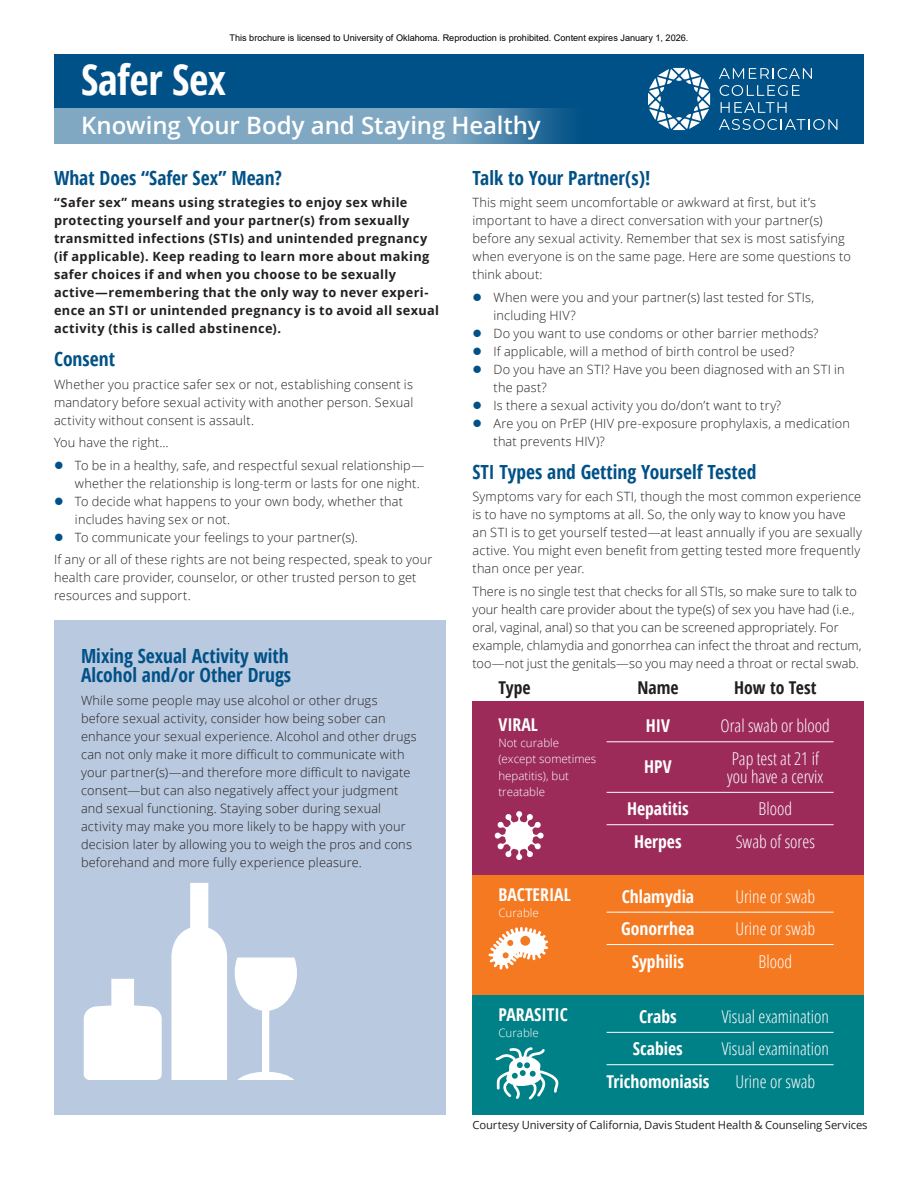
<style>
.page{position:relative;width:918px;height:1188px;background:#fff}
.page>*{position:absolute;margin:0;border:0;box-sizing:border-box;transform-origin:0 0}
.BodyText{font:700 42px "Open Sans Condensed";letter-spacing:-.01em;color:#fff}
.BodyText-2{font:600 24px "Open Sans";letter-spacing:-.005em;color:#fff}
.t1{font:700 19.5px/19.5px "Open Sans Condensed";color:#005187}
.t2{font:300 17.7px/32.5px "Open Sans Condensed";color:#fff;text-align:center}
.t3{font:700 17.7px/32.5px "Open Sans Condensed";color:#fff;text-align:center}
.t4{font:700 17.7px "Open Sans Condensed";color:#231f20}
.BodyText-3{font:300 12.75px/18px "Open Sans";letter-spacing:.015em;color:#231f20}
.BodyText-4{font:700 12.75px/18px "Open Sans";letter-spacing:.03em;color:#231f20}
.t5{font:300 11.55px/16.4px "Open Sans";color:#fff}
.BodyText-5{font:11.25px "Open Sans";letter-spacing:-.005em;color:#231f20}
.t6{font:9.15px "Arial";color:#000}
</style>
<div class="page">
<div style="left:54px;top:54px;width:810px;height:54px;background:#005187"></div>
<div style="left:54px;top:108px;width:810px;height:36px;background:#80a8c3"></div>
<svg style="left:465px;top:108px;width:54px;height:36px;background:#5b8eb1"></svg>
<div style="left:472px;top:701px;width:392px;height:174px;background:#9c2b59"></div>
<div style="left:472px;top:875px;width:392px;height:120px;background:#f47921"></div>
<div style="left:472px;top:995px;width:392px;height:120px;background:#008087"></div>
<svg style="left:495px;top:811px;width:49px;height:49px"></svg>
<hr style="left:607px;top:741px;width:227px;height:1px;background:#fff">
<hr style="left:607px;top:792px;width:227px;height:1px;background:#fff">
<hr style="left:607px;top:824px;width:227px;height:1px;background:#fff">
<hr style="left:607px;top:912px;width:227px;height:1px;background:#fff">
<hr style="left:607px;top:944px;width:227px;height:1px;background:#fff">
<hr style="left:607px;top:1032px;width:227px;height:1px;background:#fff">
<hr style="left:607px;top:1064px;width:227px;height:1px;background:#fff">
<svg style="left:488px;top:927px;width:60px;height:43px"></svg>
<svg style="left:495px;top:1047px;width:64px;height:53px"></svg>
<div style="left:519px;top:54px;width:345px;height:90px;background:#005187"></div>
<div style="left:54px;top:621px;width:392px;height:494px;background:#b9c9df"></div>
<svg style="left:235px;top:958px;width:62px;height:122px"></svg>
<svg style="left:171px;top:883px;width:56px;height:197px"></svg>
<svg style="left:84px;top:979px;width:78px;height:101px"></svg>
<svg style="left:648px;top:68px;width:62px;height:62px"></svg>
<svg style="left:719px;top:68px;width:93px;height:11px"></svg>
<svg style="left:720px;top:85px;width:80px;height:11px"></svg>
<svg style="left:721px;top:102px;width:66px;height:11px"></svg>
<svg style="left:719px;top:119px;width:118px;height:11px"></svg>
<p class="t6" style="left:230px;top:31px;width:460px">This brochure is licensed to University of Oklahoma. Reproduction is prohibited. Content expires January 1, 2026.</p>
<p class="BodyText" style="left:81px;top:50px;width:147px">Safer Sex</p>
<p class="BodyText-2" style="left:81px;top:109px;width:461px">Knowing Your Body and Staying Healthy</p>
<h1 class="t1" style="left:54px;top:167px;width:230px">What Does “Safer Sex” Mean?</h1>
<p class="BodyText-4" style="left:54px;top:193px;width:387px">“Safer sex” means using strategies to enjoy sex while protecting yourself and your partner(s) from sexually transmitted infections (STIs) and unintended pregnancy (if applicable). Keep reading to learn more about making safer choices if and when you choose to be sexually active—remembering that the only way to never experi&shy;ence an STI or unintended pregnancy is to avoid all sexual activity (this is called abstinence).</p>
<h1 class="t1" style="left:54px;top:349px;width:63px">Consent</h1>
<p class="BodyText-3" style="left:54px;top:375px;width:361px;text-align:justify">Whether you practice safer sex or not, establishing consent is mandatory before sexual activity with another person. Sexual activity without consent is assault.</p>
<p class="BodyText-3" style="left:54px;top:433px;width:116px">You have the right…</p>
<p class="BodyText-3" style="left:75px;top:456px;width:351px">To be in a healthy, safe, and respectful sexual relationship— whether the relationship is long-term or lasts for one night.</p>
<p class="BodyText-3" style="left:75px;top:492px;width:330px">To decide what happens to your own body, whether that includes having sex or not.</p>
<p class="BodyText-3" style="left:75px;top:528px;width:284px">To communicate your feelings to your partner(s).</p>
<p class="BodyText-3" style="left:54px;top:550px;width:380px">If any or all of these rights are not being respected, speak to your health care provider, counselor, or other trusted person to get resources and support.</p>
<h1 class="t1" style="left:81px;top:645px;width:212px">Mixing Sexual Activity with<br>Alcohol and/or Other Drugs</h1>
<p class="BodyText-3" style="left:81px;top:691px;width:337px">While some people may use alcohol or other drugs before sexual activity, consider how being sober can enhance your sexual experience. Alcohol and other drugs can not only make it more difficult to communicate with your partner(s)—and therefore more difficult to navigate consent—but can also negatively affect your judgment and sexual functioning. Staying sober during sexual activity may make you more likely to be happy with your decision later by allowing you to weigh the pros and cons beforehand and more fully experience pleasure.</p>
<h1 class="t1" style="left:472px;top:167px;width:179px">Talk to Your Partner(s)!</h1>
<p class="BodyText-3" style="left:472px;top:193px;width:380px">This might seem uncomfortable or awkward at first, but it’s important to have a direct conversation with your partner(s) before any sexual activity. Remember that sex is most satisfying when everyone is on the same page. Here are some questions to think about:</p>
<p class="BodyText-3" style="left:493px;top:288px;width:322px">When were you and your partner(s) last tested for STIs, including HIV?</p>
<p class="BodyText-3" style="left:493px;top:324px;width:327px">Do you want to use condoms or other barrier methods?</p>
<p class="BodyText-3" style="left:493px;top:342px;width:303px">If applicable, will a method of birth control be used?</p>
<p class="BodyText-3" style="left:493px;top:360px;width:353px">Do you have an STI? Have you been diagnosed with an STI in the past?</p>
<p class="BodyText-3" style="left:493px;top:396px;width:289px">Is there a sexual activity you do/don’t want to try?</p>
<p class="BodyText-3" style="left:493px;top:414px;width:358px">Are you on PrEP (HIV pre-exposure prophylaxis, a medication that prevents HIV)?</p>
<h1 class="t1" style="left:472px;top:461px;width:286px">STI Types and Getting Yourself Tested</h1>
<p class="BodyText-3" style="left:472px;top:487px;width:391px">Symptoms vary for each STI, though the most common experience is to have no symptoms at all. So, the only way to know you have an STI is to get yourself tested—at least annually if you are sexually active. You might even benefit from getting tested more frequently than once per year.</p>
<p class="BodyText-3" style="left:472px;top:582px;width:391px">There is no single test that checks for all STIs, so make sure to talk to your health care provider about the type(s) of sex you have had (i.e., oral, vaginal, anal) so that you can be screened appropriately. For example, chlamydia and gonorrhea can infect the throat and rectum, too—not just the genitals—so you may need a throat or rectal swab.</p>
<p class="t4" style="left:498px;top:676px;width:34px">Type</p>
<p class="t4" style="left:637px;top:676px;width:43px">Name</p>
<p class="t4" style="left:734px;top:676px;width:84px">How to Test</p>
<p class="t3" style="left:498px;top:707px;width:41px">VIRAL</p>
<p class="t5" style="left:498px;top:734px;width:99px">Not curable (except sometimes hepatitis), but treatable</p>
<p class="t3" style="left:646px;top:709px;width:26px">HIV</p>
<p class="t3" style="left:644px;top:750px;width:29px">HPV</p>
<p class="t3" style="left:627px;top:792px;width:63px">Hepatitis<br>Herpes</p>
<p class="t2" style="left:721px;top:709px;width:111px">Oral swab or blood<br>Pap test at 21 if</p>
<p class="t2" style="left:727px;top:759px;width:98px">you have a cervix<br>Blood<br>Swab of sores</p>
<p class="t3" style="left:498px;top:878px;width:74px">BACTERIAL</p>
<p class="t5" style="left:498px;top:905px;width:42px">Curable</p>
<p class="t3" style="left:498px;top:998px;width:71px">PARASITIC</p>
<p class="t5" style="left:498px;top:1025px;width:42px">Curable</p>
<p class="t3" style="left:621px;top:880px;width:75px;text-align:left">Chlamydia<br>Gonorrhea</p>
<p class="t2" style="left:735px;top:879px;width:81px;text-align:left">Urine or swab<br>Urine or swab</p>
<p class="t3" style="left:632px;top:945px;width:54px">Syphilis</p>
<p class="t2" style="left:759px;top:945px;width:35px">Blood</p>
<p class="t3" style="left:633px;top:1000px;width:51px">Crabs<br>Scabies</p>
<p class="t2" style="left:722px;top:1000px;width:109px;text-align:left">Visual examination<br>Visual examination</p>
<p class="t3" style="left:606px;top:1065px;width:105px">Trichomoniasis</p>
<p class="t2" style="left:735px;top:1065px;width:81px">Urine or swab</p>
<p class="BodyText-5" style="left:472px;top:1118px;width:397px">Courtesy University of California, Davis Student Health &amp; Counseling Services</p>
</div>
